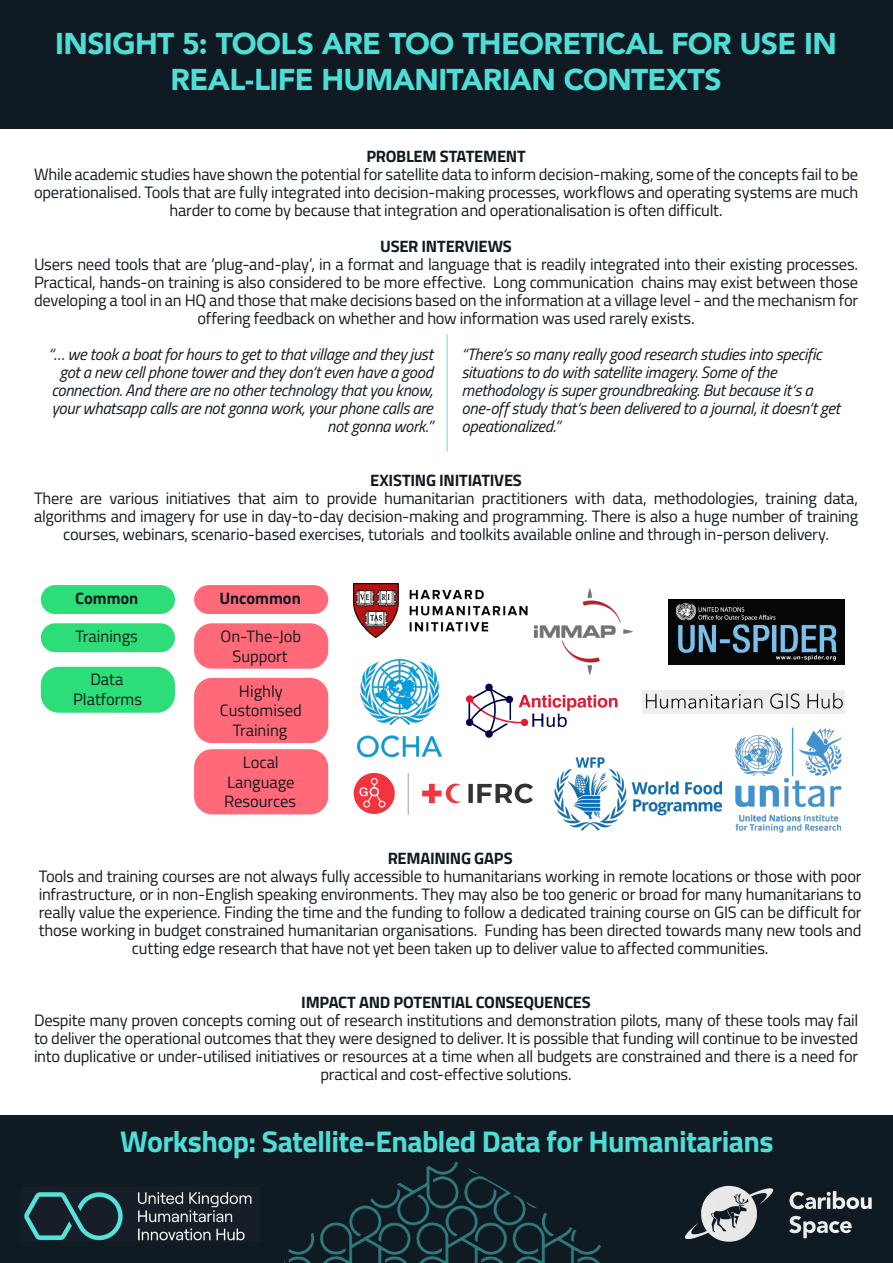
<style>
.page{position:relative;width:893px;height:1263px;background:#fff}
.page>*{position:absolute;margin:0;border:0;box-sizing:border-box;transform-origin:0 0}
.Heading_1{font:900 30px/36px "Avenir";letter-spacing:-.02em;color:#4eddd7;text-align:center}
.Heading_Footer{font:700 30px "Titillium Web";letter-spacing:-.02em;color:#4eddd7}
.PARAGRAPH_2{font:16.5px/18px "Titillium Web";letter-spacing:-.015em;color:#101a22;text-align:center}
.Quote_2{font:italic 16.5px/18px "Titillium Web";letter-spacing:-.015em;color:#101a22}
.Quote_Left{font:italic 16.5px/18px "Titillium Web";letter-spacing:-.015em;color:#101a22;text-align:right}
.PARAGRAPH_1{font:700 16.5px "Titillium Web";letter-spacing:-.015em;color:#101a22}
.Common_Regular{font:16.5px/19.8px "Titillium Web";color:#101a22;text-align:center}
.Common{font:700 16.5px "Titillium Web";color:#101a22}
</style>
<div class="page">
<div style="left:0;top:1115px;width:893px;height:148px;background:#101a22"></div>
<img style="left:284px;top:1161px;width:317px;height:102px">
<img style="left:24px;top:1192px;width:228px;height:49px">
<div style="left:0;top:0;width:893px;height:129px;background:#101a22"></div>
<svg style="left:684px;top:1185px;width:188px;height:57px"></svg>
<hr style="left:446px;top:334px;width:2px;height:117px;background:#4eddd7">
<div style="left:41px;top:585px;width:134px;height:29px;background:#2cdd78;border-radius:14px"></div>
<div style="left:194px;top:585px;width:134px;height:29px;background:#ff6978;border-radius:14px"></div>
<div style="left:194px;top:623px;width:134px;height:46px;background:#ff6978;border-radius:18px"></div>
<div style="left:41px;top:667px;width:134px;height:46px;background:#2cdd78;border-radius:18px"></div>
<div style="left:194px;top:678px;width:134px;height:65px;background:#ff6978;border-radius:18px"></div>
<div style="left:41px;top:623px;width:134px;height:29px;background:#2cdd78;border-radius:14px"></div>
<div style="left:194px;top:749px;width:134px;height:65px;background:#ff6978;border-radius:18px"></div>
<img style="left:354px;top:583px;width:174px;height:54px">
<img style="left:643px;top:690px;width:202px;height:23px">
<img style="left:534px;top:588px;width:99px;height:86px">
<svg style="left:466px;top:683px;width:152px;height:55px"></svg>
<img style="left:358px;top:660px;width:84px;height:97px">
<img style="left:669px;top:599px;width:176px;height:65px">
<svg style="left:354px;top:773px;width:41px;height:41px"></svg>
<div style="left:408px;top:773px;width:1px;height:41px;border:1px solid #bdbec0"></div>
<svg style="left:422px;top:783px;width:40px;height:20px"></svg>
<svg style="left:468px;top:783px;width:65px;height:20px"></svg>
<img style="left:555px;top:757px;width:167px;height:73px">
<img style="left:735px;top:727px;width:107px;height:106px">
<p class="Heading_1" style="left:55px;top:25px;width:783px">INSIGHT 5: TOOLS ARE TOO THEORETICAL FOR USE IN<br>REAL-LIFE HUMANITARIAN CONTEXTS</p>
<p class="PARAGRAPH_1" style="left:366px;top:144px;width:161px">PROBLEM STATEMENT</p>
<p class="PARAGRAPH_2" style="left:34px;top:164px;width:826px">While academic studies have shown the potential for satellite data to inform decision-making, some of the concepts fail to be operationalised. Tools that are fully integrated into decision-making processes, workflows and operating systems are much harder to come by because that integration and operationalisation is often difficult.</p>
<p class="PARAGRAPH_1" style="left:380px;top:234px;width:133px">USER INTERVIEWS</p>
<p class="PARAGRAPH_2" style="left:34px;top:254px;width:826px">Users need tools that are ‘plug-and-play’, in a format and language that is readily integrated into their existing processes.<br>Practical, hands-on training is also considered to be more effective. Long communication chains may exist between those developing a tool in an HQ and those that make decisions based on the information at a village level - and the mechanism for offering feedback on whether and how information was used rarely exists.</p>
<p class="Quote_Left" style="left:48px;top:344px;width:386px">“… we took a boat for hours to get to that village and they just got a new cell phone tower and they don‘t even have a good connection. And there are no other technology that you know, your whatsapp calls are not gonna work, your phone calls are not gonna work.”</p>
<p class="Quote_2" style="left:462px;top:344px;width:380px">“There‘s so many really good research studies into specific situations to do with satellite imagery. Some of the methodology is super groundbreaking. But because it‘s a one-off study that‘s been delivered to a journal, it doesn‘t get opeationalized.”</p>
<p class="PARAGRAPH_1" style="left:370px;top:468px;width:153px">EXISTING INITIATIVES</p>
<p class="PARAGRAPH_2" style="left:34px;top:488px;width:826px">There are various initiatives that aim to provide humanitarian practitioners with data, methodologies, training data, algorithms and imagery for use in day-to-day decision-making and programming. There is also a huge number of training courses, webinars, scenario-based exercises, tutorials and toolkits available online and through in-person delivery.</p>
<p class="Common" style="left:75px;top:585px;width:65px">Common</p>
<p class="Common" style="left:219px;top:585px;width:83px">Uncommon</p>
<p class="Common_Regular" style="left:221px;top:625px;width:82px">On-The-Job<br>Support</p>
<p class="Common_Regular" style="left:76px;top:625px;width:64px">Trainings</p>
<p class="Common_Regular" style="left:73px;top:669px;width:70px">Data<br>Platforms</p>
<p class="Common_Regular" style="left:220px;top:680px;width:83px">Highly<br>Customised<br>Training</p>
<p class="Common_Regular" style="left:224px;top:751px;width:74px">Local<br>Language<br>Resources</p>
<p class="PARAGRAPH_1" style="left:388px;top:846px;width:126px">REMAINING GAPS</p>
<p class="PARAGRAPH_2" style="left:39px;top:866px;width:824px">Tools and training courses are not always fully accessible to humanitarians working in remote locations or those with poor infrastructure, or in non-English speaking environments. They may also be too generic or broad for many humanitarians to really value the experience. Finding the time and the funding to follow a dedicated training course on GIS can be difficult for those working in budget constrained humanitarian organisations. Funding has been directed towards many new tools and cutting edge research that have not yet been taken up to deliver value to affected communities.</p>
<p class="PARAGRAPH_1" style="left:301px;top:990px;width:291px">IMPACT AND POTENTIAL CONSEQUENCES</p>
<p class="PARAGRAPH_2" style="left:34px;top:1010px;width:826px">Despite many proven concepts coming out of research institutions and demonstration pilots, many of these tools may fail to deliver the operational outcomes that they were designed to deliver. It is possible that funding will continue to be invested into duplicative or under-utilised initiatives or resources at a time when all budgets are constrained and there is a need for practical and cost-effective solutions.</p>
<p class="Heading_Footer" style="left:120px;top:1119px;width:655px">Workshop: Satellite-Enabled Data for Humanitarians</p>
</div>
